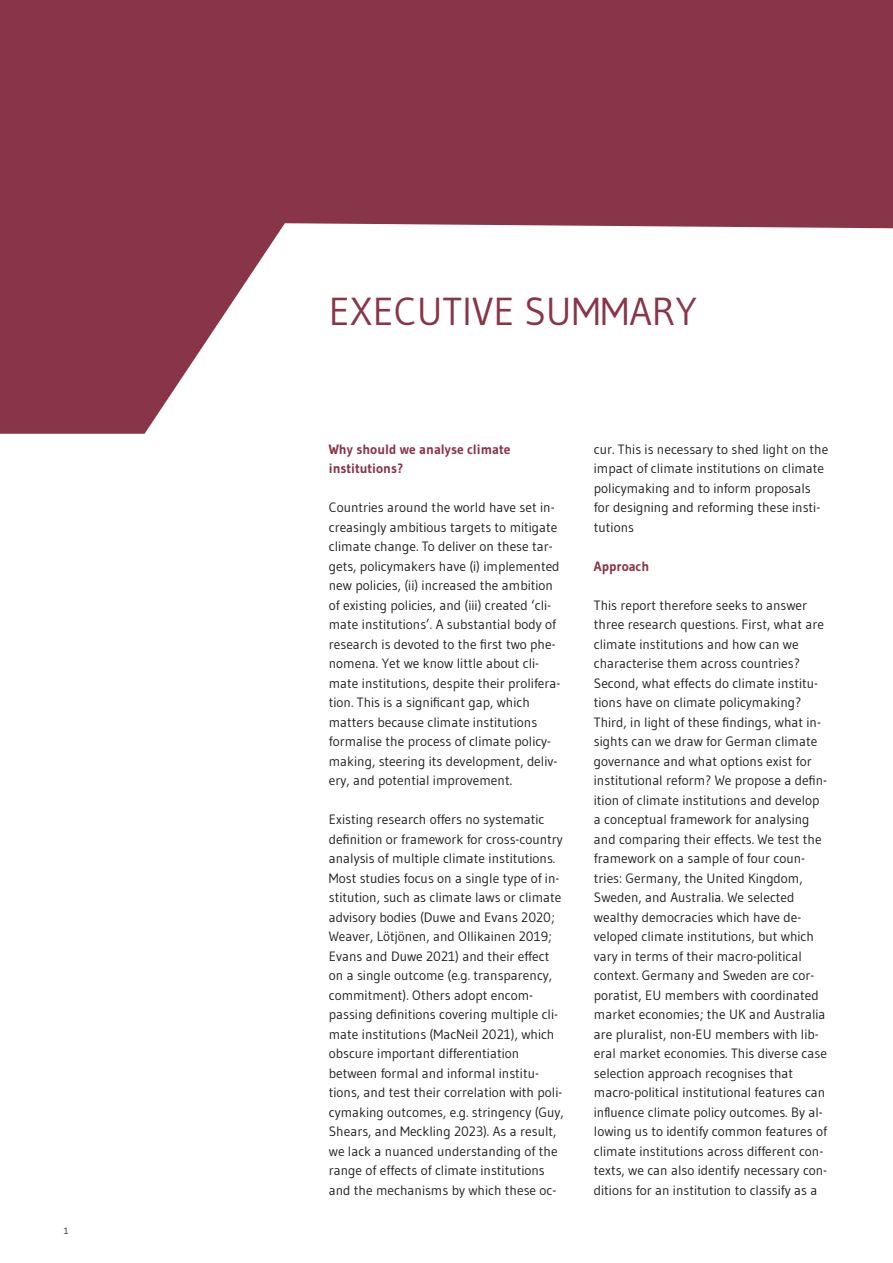
<style>
.page{position:relative;width:893px;height:1263px;background:#fff}
.page>*{position:absolute;margin:0;border:0;box-sizing:border-box;transform-origin:0 0}
.t1{font:39px "Gudea";color:#893548}
.t2{font:13.5px/19.5px "Gudea";color:#231f20}
.t3{font:700 13.5px/19.5px "Gudea";color:#893548}
.t4{font:9px "Gudea";color:#231f20}
</style>
<div class="page">
<svg style="left:0;top:0;width:893px;height:434px;fill:#893548"></svg>
<p class="t4" style="left:64px;top:1225px;width:6px">1</p>
<h1 class="t1" style="left:329px;top:287px;width:370px">EXECUTIVE SUMMARY</h1>
<p class="t3" style="left:329px;top:439px;width:183px">Why should we analyse climate institutions?</p>
<p class="t2" style="left:329px;top:498px;width:233px">Countries around the world have set in&shy;creasingly ambitious targets to mitigate climate change. To deliver on these tar&shy;gets, policymakers have (i) implemented new policies, (ii) increased the ambition of existing policies, and (iii) created ‘cli&shy;mate institutions’. A substantial body of research is devoted to the first two phe&shy;nomena. Yet we know little about cli&shy;mate institutions, despite their prolifera&shy;tion. This is a significant gap, which matters because climate institutions formalise the process of climate policy&shy;making, steering its development, deliv&shy;ery, and potential improvement.</p>
<p class="t2" style="left:329px;top:810px;width:237px">Existing research offers no systematic definition or framework for cross-country analysis of multiple climate institutions.<br>Most studies focus on a single type of in&shy;stitution, such as climate laws or climate advisory bodies (Duwe and Evans 2020; Weaver, Lötjönen, and Ollikainen 2019; Evans and Duwe 2021) and their effect on a single outcome (e.g. transparency, commitment). Others adopt encom&shy;passing definitions covering multiple cli&shy;mate institutions (MacNeil 2021), which obscure important differentiation between formal and informal institu&shy;tions, and test their correlation with poli&shy;cymaking outcomes, e.g. stringency (Guy, Shears, and Meckling 2023). As a result, we lack a nuanced understanding of the range of effects of climate institutions and the mechanisms by which these oc-</p>
<p class="t2" style="left:594px;top:439px;width:236px">cur. This is necessary to shed light on the impact of climate institutions on climate policymaking and to inform proposals for designing and reforming these insti&shy;tutions</p>
<p class="t3" style="left:594px;top:556px;width:57px">Approach</p>
<p class="t2" style="left:594px;top:595px;width:235px">This report therefore seeks to answer three research questions. First, what are climate institutions and how can we characterise them across countries?<br>Second, what effects do climate institu&shy;tions have on climate policymaking?<br>Third, in light of these findings, what in&shy;sights can we draw for German climate governance and what options exist for institutional reform? We propose a defin&shy;ition of climate institutions and develop a conceptual framework for analysing and comparing their effects. We test the framework on a sample of four coun&shy;tries: Germany, the United Kingdom, Sweden, and Australia. We selected wealthy democracies which have de&shy;veloped climate institutions, but which vary in terms of their macro-political context. Germany and Sweden are cor&shy;poratist, EU members with coordinated market economies; the UK and Australia are pluralist, non-EU members with lib&shy;eral market economies. This diverse case selection approach recognises that macro-political institutional features can influence climate policy outcomes. By al&shy;lowing us to identify common features of climate institutions across different con&shy;texts, we can also identify necessary con&shy;ditions for an institution to classify as a</p>
</div>
